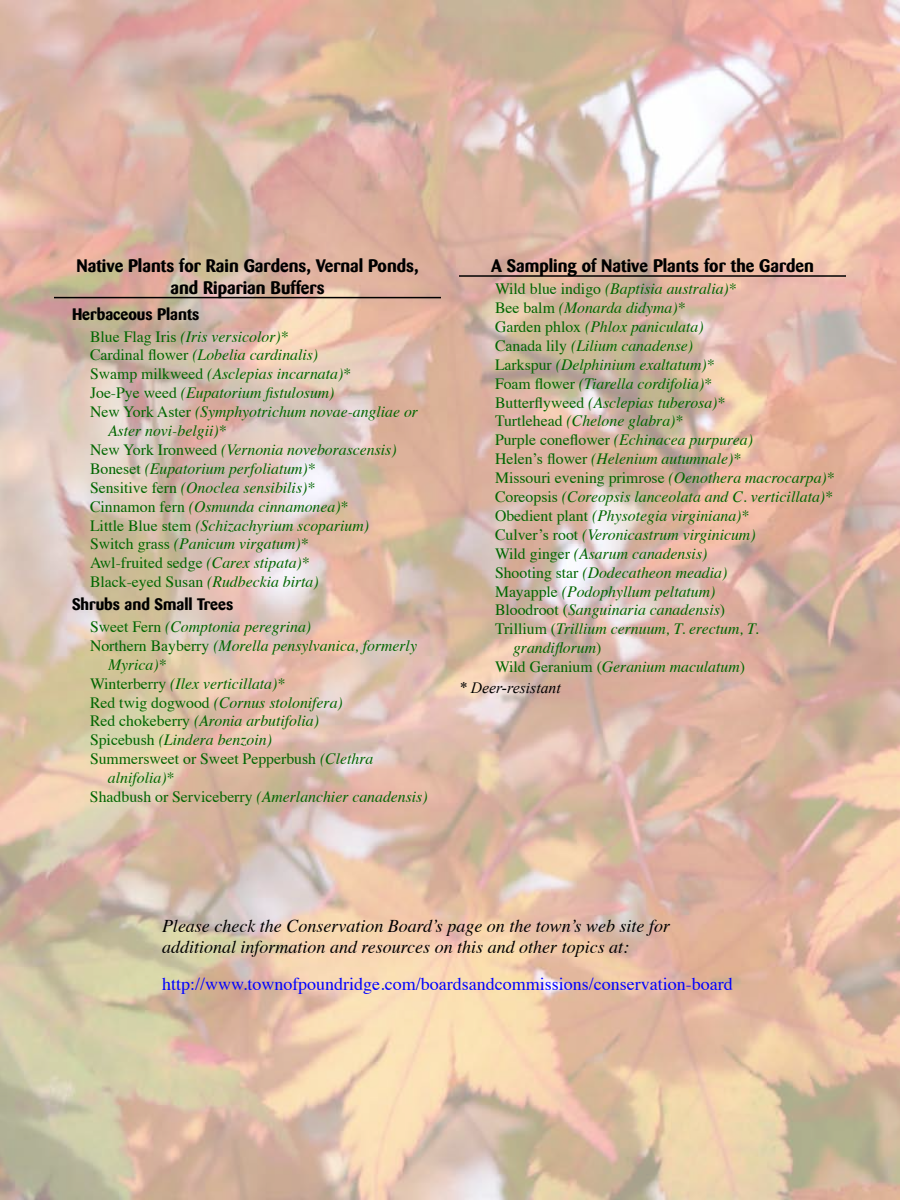
<style>
.page{position:relative;width:900px;height:1200px;background:#fff}
.page>*{position:absolute;margin:0;border:0;box-sizing:border-box;transform-origin:0 0}
.t1{font:italic 18px/21.6px "Times";color:#000}
.t2{font:700 18px/21.6px "Barmeno";color:#000;text-align:center}
.t3{font:18px "Times";color:#00f}
.t4{font:700 16.5px "Barmeno";color:#000}
.t5{font:italic 15.75px "Times";color:#060}
.t6{font:15.75px "Times";color:#060}
.t7{font:italic 15.75px "Times New Roman";color:#000}
.s1{font-style:normal}
.s2{font-style:italic}
</style>
<div class="page">
<img style="left:0;top:0;width:900px;height:1200px">
<hr style="left:54px;top:297px;width:387px;height:1px;background:#000">
<hr style="left:459px;top:275px;width:387px;height:2px;background:#000">
<p class="t2" style="left:76px;top:255px;width:344px">Native Plants for Rain Gardens, Vernal Ponds, and Riparian Buffers</p>
<p class="t4" style="left:72px;top:304px;width:129px">Herbaceous Plants</p>
<p class="t5" style="left:90px;top:323px;width:200px"><span class="s1">Blue Flag Iris</span> (Iris versicolor)*</p>
<p class="t5" style="left:90px;top:341px;width:230px"><span class="s1">Cardinal flower</span> (Lobelia cardinalis)</p>
<p class="t5" style="left:90px;top:360px;width:263px"><span class="s1">Swamp milkweed</span> (Asclepias incarnata)*</p>
<p class="t5" style="left:90px;top:379px;width:246px"><span class="s1">Joe-Pye weed</span> (Eupatorium fistulosum)</p>
<p class="t5" style="left:90px;top:398px;width:330px"><span class="s1">New York Aster</span> (Symphyotrichum novae-angliae or</p>
<p class="t5" style="left:108px;top:417px;width:120px">Aster novi-belgii)*</p>
<p class="t5" style="left:90px;top:436px;width:308px"><span class="s1">New York Ironweed</span> (Vernonia noveborascensis)</p>
<p class="t5" style="left:90px;top:455px;width:227px"><span class="s1">Boneset</span> (Eupatorium perfoliatum)*</p>
<p class="t5" style="left:90px;top:474px;width:227px"><span class="s1">Sensitive fern</span> (Onoclea sensibilis)*</p>
<p class="t5" style="left:90px;top:493px;width:260px"><span class="s1">Cinnamon fern</span> (Osmunda cinnamonea)*</p>
<p class="t5" style="left:90px;top:512px;width:281px"><span class="s1">Little Blue stem</span> (Schizachyrium scoparium)</p>
<p class="t5" style="left:90px;top:530px;width:220px"><span class="s1">Switch grass</span> (Panicum virgatum)*</p>
<p class="t6" style="left:90px;top:548px;width:221px">Awl-fruited sedge <span class="s2">(Carex stipata)*</span></p>
<p class="t5" style="left:90px;top:568px;width:230px"><span class="s1">Black-eyed Susan</span> (Rudbeckia birta)</p>
<p class="t4" style="left:72px;top:594px;width:163px">Shrubs and Small Trees</p>
<p class="t5" style="left:90px;top:613px;width:223px"><span class="s1">Sweet Fern</span> (Comptonia peregrina)</p>
<p class="t5" style="left:90px;top:632px;width:329px"><span class="s1">Northern Bayberry</span> (Morella pensylvanica, formerly</p>
<p class="t5" style="left:108px;top:651px;width:60px">Myrica)*</p>
<p class="t5" style="left:90px;top:670px;width:197px"><span class="s1">Winterberry</span> (Ilex verticillata)*</p>
<p class="t5" style="left:90px;top:689px;width:254px"><span class="s1">Red twig dogwood</span> (Cornus stolonifera)</p>
<p class="t5" style="left:90px;top:707px;width:231px"><span class="s1">Red chokeberry</span> (Aronia arbutifolia)</p>
<p class="t5" style="left:90px;top:726px;width:183px"><span class="s1">Spicebush</span> (Lindera benzoin)</p>
<p class="t6" style="left:90px;top:744px;width:285px">Summersweet or Sweet Pepperbush <span class="s2">(Clethra</span></p>
<p class="t5" style="left:108px;top:764px;width:68px">alnifolia)*</p>
<p class="t5" style="left:90px;top:783px;width:339px"><span class="s1">Shadbush or Serviceberry</span> (Amerlanchier canadensis)</p>
<p class="t2" style="left:491px;top:255px;width:324px">A Sampling of Native Plants for the Garden</p>
<p class="t5" style="left:495px;top:275px;width:243px"><span class="s1">Wild blue indigo</span> (Baptisia australia)*</p>
<p class="t5" style="left:495px;top:294px;width:192px"><span class="s1">Bee balm</span> (Monarda didyma)*</p>
<p class="t5" style="left:495px;top:313px;width:210px"><span class="s1">Garden phlox</span> (Phlox paniculata)</p>
<p class="t5" style="left:495px;top:332px;width:200px"><span class="s1">Canada lily</span> (Lilium canadense)</p>
<p class="t5" style="left:495px;top:351px;width:221px"><span class="s1">Larkspur</span> (Delphinium exaltatum)*</p>
<p class="t5" style="left:495px;top:370px;width:219px"><span class="s1">Foam flower</span> (Tiarella cordifolia)*</p>
<p class="t5" style="left:495px;top:389px;width:232px"><span class="s1">Butterflyweed</span> (Asclepias tuberosa)*</p>
<p class="t5" style="left:495px;top:407px;width:190px"><span class="s1">Turtlehead</span> (Chelone glabra)*</p>
<p class="t5" style="left:495px;top:426px;width:259px"><span class="s1">Purple coneflower</span> (Echinacea purpurea)</p>
<p class="t5" style="left:495px;top:445px;width:248px"><span class="s1">Helen’s flower</span> (Helenium autumnale)*</p>
<p class="t6" style="left:495px;top:463px;width:341px">Missouri evening primrose <span class="s2">(Oenothera macrocarpa)*</span></p>
<p class="t5" style="left:495px;top:483px;width:340px"><span class="s1">Coreopsis</span> (Coreopsis lanceolata and C. verticillata)*</p>
<p class="t5" style="left:495px;top:502px;width:256px"><span class="s1">Obedient plant</span> (Physotegia virginiana)*</p>
<p class="t5" style="left:495px;top:521px;width:262px"><span class="s1">Culver’s root</span> (Veronicastrum virginicum)</p>
<p class="t5" style="left:495px;top:540px;width:214px"><span class="s1">Wild ginger</span> (Asarum canadensis)</p>
<p class="t5" style="left:495px;top:559px;width:234px"><span class="s1">Shooting star</span> (Dodecatheon meadia)</p>
<p class="t5" style="left:495px;top:578px;width:222px"><span class="s1">Mayapple</span> (Podophyllum peltatum)</p>
<p class="t5" style="left:495px;top:596px;width:232px"><span class="s1">Bloodroot (</span>Sanguinaria canadensis<span class="s1">)</span></p>
<p class="t5" style="left:495px;top:615px;width:265px"><span class="s1">Trillium (</span>Trillium cernuum, T. erectum, T.</p>
<p class="t5" style="left:513px;top:634px;width:90px">grandiflorum<span class="s1">)</span></p>
<p class="t5" style="left:495px;top:653px;width:251px"><span class="s1">Wild Geranium (</span>Geranium maculatum<span class="s1">)</span></p>
<p class="t7" style="left:459px;top:676px;width:103px">* Deer-resistant</p>
<p class="t1" style="left:162px;top:914px;width:510px">Please check the Conservation Board’s page on the town’s web site for additional information and resources on this and other topics at:</p>
<p class="t3" style="left:162px;top:967px;width:572px">http://www.townofpoundridge.com/boardsandcommissions/conservation-board</p>
</div>
